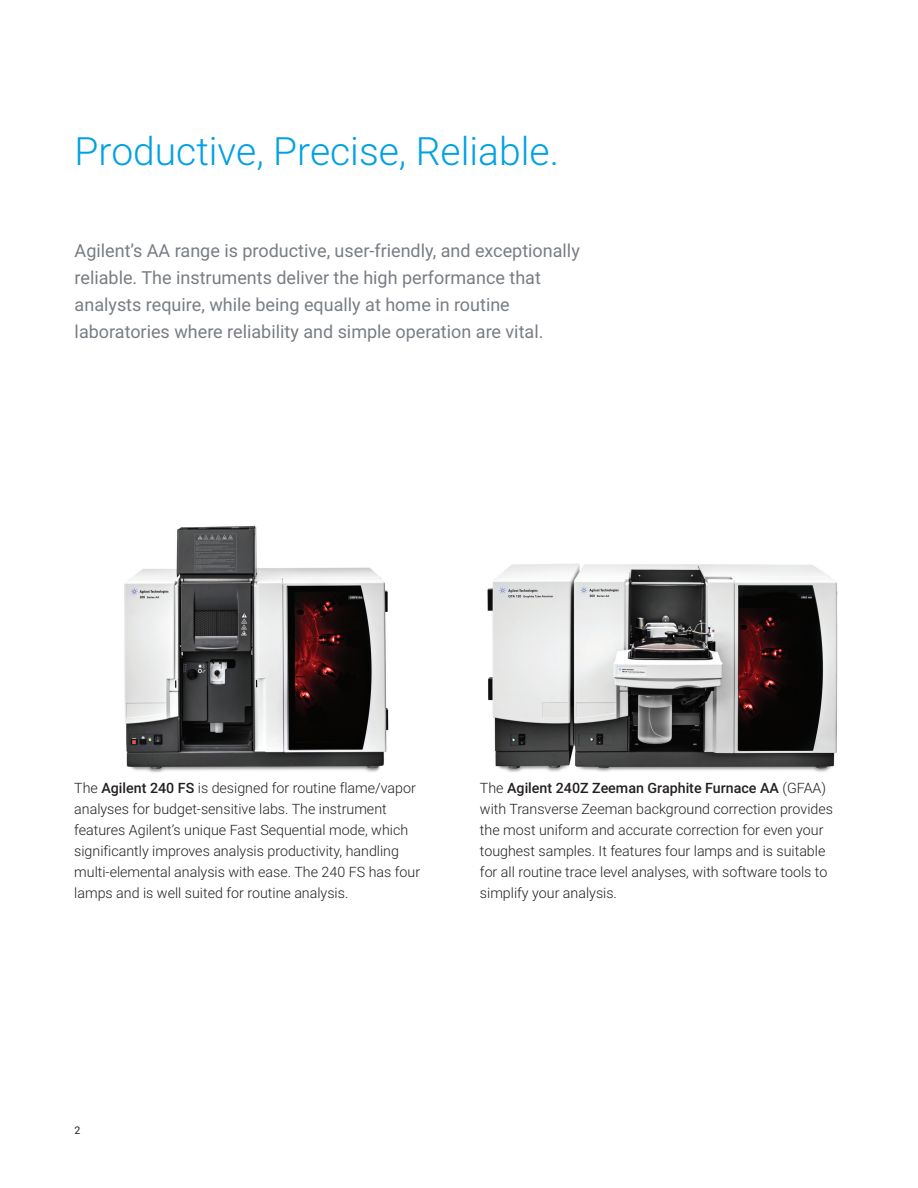
<style>
.page{position:relative;width:918px;height:1188px;background:#fff}
.page>*{position:absolute;margin:0;border:0;box-sizing:border-box;transform-origin:0 0}
.BROCHURE_headline_bl{font:300 39px "Roboto";color:#00a1e3}
.BROCHURE_paragraph_g{font:18px/27px "Roboto";color:#787d83}
.BROCHURE_text_black{font:300 14.25px/21px "Roboto";color:#231f20}
.t1{font:10.5px "Roboto";color:#231f20}
.s1{font-weight:500}
</style>
<div class="page">
<img style="left:124px;top:525px;width:265px;height:248px">
<img style="left:487px;top:564px;width:351px;height:209px">
<p class="BROCHURE_headline_bl" style="left:75px;top:123px;width:486px">Productive, Precise, Reliable.</p>
<p class="BROCHURE_paragraph_g" style="left:75px;top:236px;width:507px">Agilent’s AA range is productive, user-friendly, and exceptionally reliable. The instruments deliver the high performance that analysts require, while being equally at home in routine laboratories where reliability and simple operation are vital.</p>
<p class="BROCHURE_text_black" style="left:74px;top:777px;width:347px">The <span class="s1">Agilent 240 FS</span> is designed for routine flame/vapor analyses for budget-sensitive labs. The instrument features Agilent’s unique Fast Sequential mode, which significantly improves analysis productivity, handling multi-elemental analysis with ease. The 240 FS has four lamps and is well suited for routine analysis.</p>
<p class="BROCHURE_text_black" style="left:480px;top:777px;width:355px">The <span class="s1">Agilent 240Z Zeeman Graphite Furnace AA</span> (GFAA) with Transverse Zeeman background correction provides the most uniform and accurate correction for even your toughest samples. It features four lamps and is suitable for all routine trace level analyses, with software tools to simplify your analysis.</p>
<p class="t1" style="left:75px;top:1123px;width:7px">2</p>
</div>
